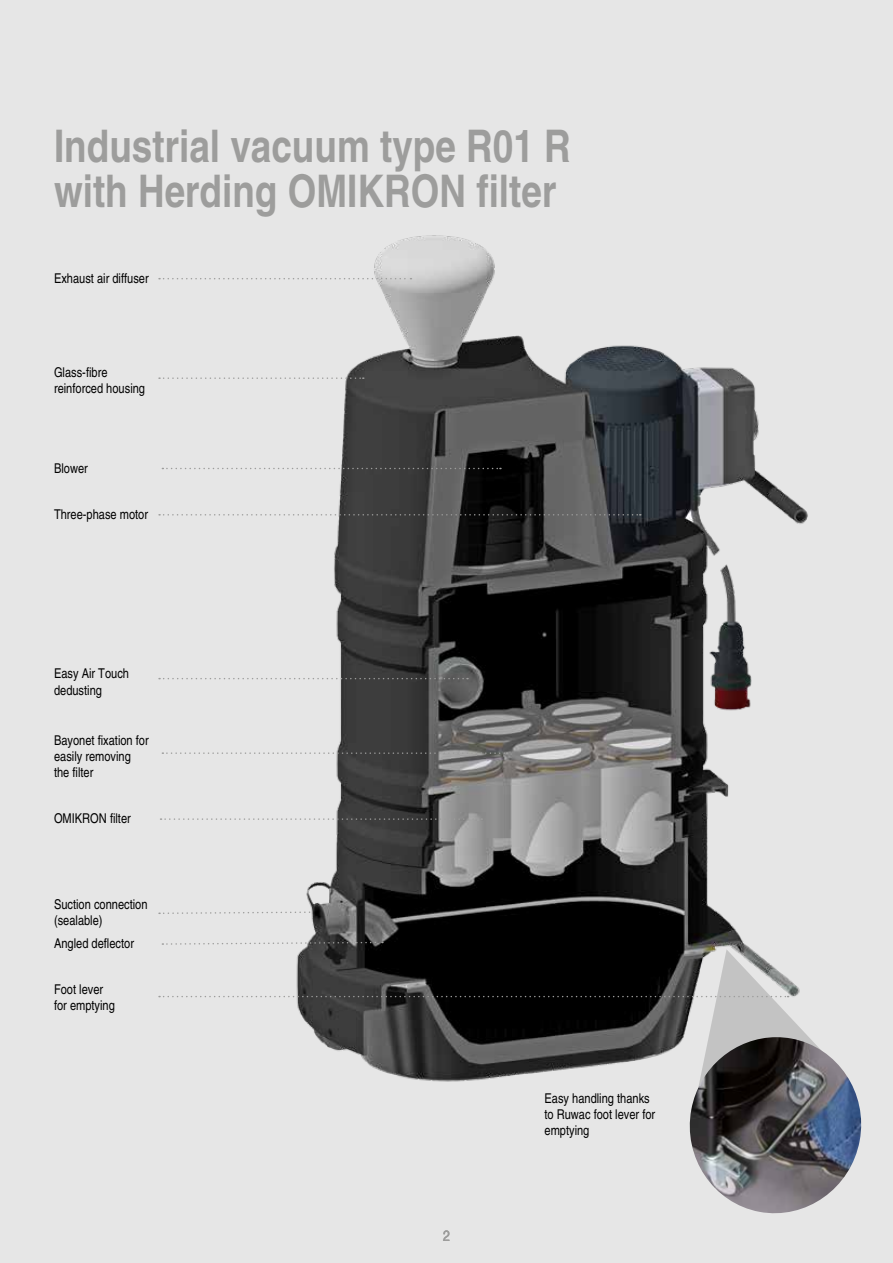
<style>
.page{position:relative;width:893px;height:1263px;background:#fff}
.page>*{position:absolute;margin:0;border:0;box-sizing:border-box;transform-origin:0 0}
.t1{font:700 condensed 45px/45px "Helvetica";color:#9d9d9c}
.t2{font:condensed 15px "Helvetica";color:#9d9d9c}
.t3{font:condensed 13.5px/16.2px "Helvetica";color:#000}
</style>
<div class="page">
<div style="left:0;top:0;width:892px;height:1263px;background:#e6e6e6"></div>
<img style="left:689px;top:1075px;width:173px;height:139px">
<svg style="left:159px;top:912px;width:104px;height:2px"></svg>
<img style="left:263px;top:235px;width:583px;height:865px">
<svg style="left:159px;top:377px;width:205px;height:2px"></svg>
<svg style="left:162px;top:468px;width:339px;height:1px"></svg>
<svg style="left:159px;top:678px;width:309px;height:1px"></svg>
<svg style="left:161px;top:818px;width:321px;height:2px"></svg>
<svg style="left:159px;top:514px;width:482px;height:1px"></svg>
<svg style="left:159px;top:278px;width:252px;height:1px"></svg>
<svg style="left:162px;top:752px;width:346px;height:2px"></svg>
<svg style="left:159px;top:941px;width:666px;height:179px"></svg>
<h1 class="t1" style="left:54px;top:123px;width:518px">Industrial vacuum type R01 R with Herding OMIKRON filter</h1>
<p class="t3" style="left:54px;top:270px;width:96px">Exhaust air diffuser</p>
<p class="t3" style="left:54px;top:364px;width:93px">Glass-fibre reinforced housing</p>
<p class="t3" style="left:54px;top:460px;width:35px">Blower</p>
<p class="t3" style="left:54px;top:506px;width:96px">Three-phase motor</p>
<p class="t3" style="left:54px;top:665px;width:77px">Easy Air Touch dedusting</p>
<p class="t3" style="left:54px;top:732px;width:96px">Bayonet fixation for easily removing the filter</p>
<p class="t3" style="left:54px;top:810px;width:78px">OMIKRON filter</p>
<p class="t3" style="left:54px;top:896px;width:95px">Suction connection (sealable)</p>
<p class="t3" style="left:54px;top:935px;width:82px">Angled deflector</p>
<p class="t3" style="left:54px;top:981px;width:62px">Foot lever for emptying</p>
<p class="t2" style="left:443px;top:1226px;width:8px">2</p>
<p class="t3" style="left:544px;top:1089px;width:112px">Easy handling thanks to Ruwac foot lever for emptying</p>
</div>
